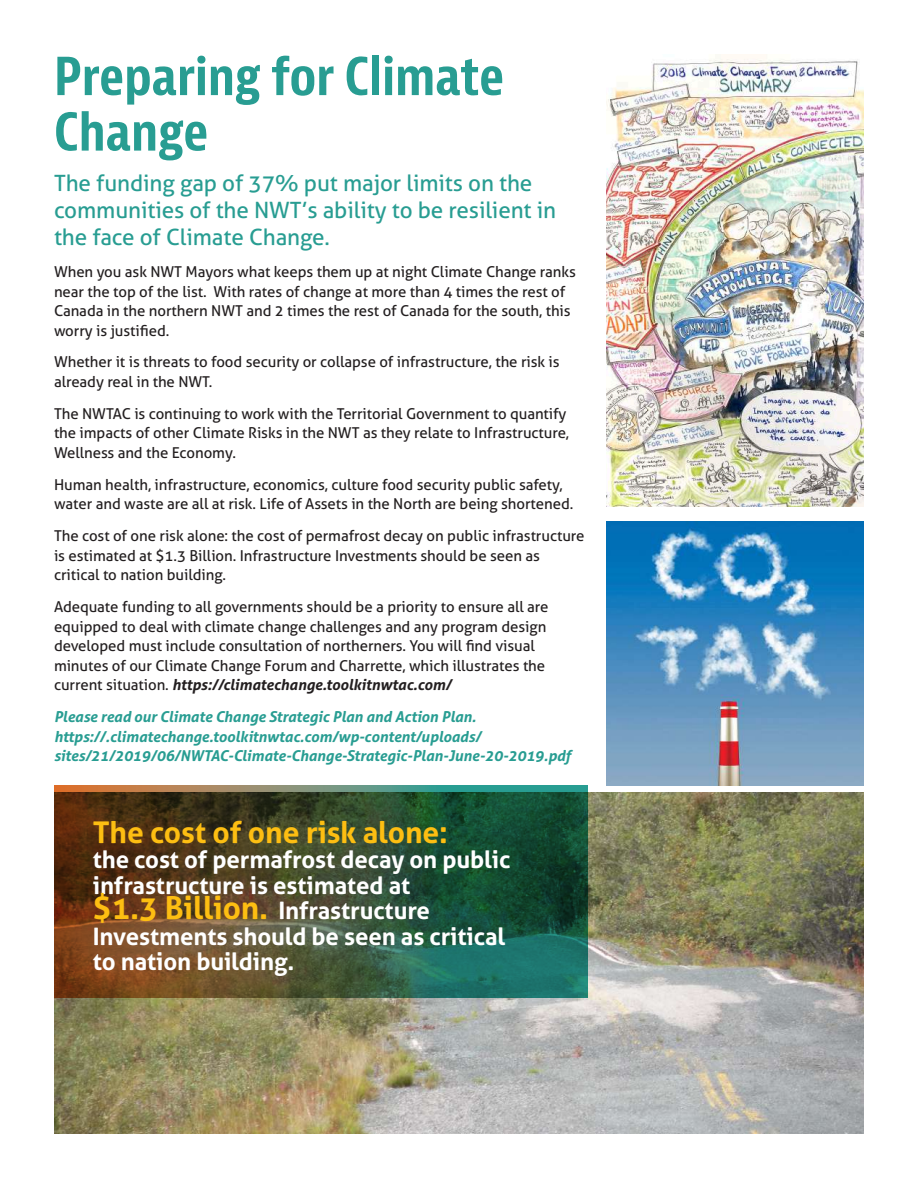
<style>
.page{position:relative;width:918px;height:1188px;background:#fff}
.page>*{position:absolute;margin:0;border:0;box-sizing:border-box;transform-origin:0 0}
.t1{font:700 condensed 51px/55.5px "Bernina Sans";color:#289d92}
.t2{font:700 30px "Aller";letter-spacing:-.005em;color:#fdbe12}
.t3{font:700 24px/25.5px "Aller";letter-spacing:-.005em;color:#fff}
.t4{font:22.5px/27px "Aller";letter-spacing:-.005em;color:#289d92}
.t5{font:15px/19.5px "Aller";letter-spacing:-.005em;color:#231f20}
.t6{font:italic 700 15px/19.5px "Aller";letter-spacing:-.005em;color:#289d92}
.s1{font-weight:700;font-style:italic}
.s2{font-size:31.5px;color:#fdbe12}
</style>
<div class="page">
<img style="left:606px;top:522px;width:258px;height:263px">
<img style="left:606px;top:54px;width:258px;height:453px">
<img style="left:54px;top:793px;width:810px;height:341px">
<img style="left:54px;top:785px;width:534px;height:213px">
<h1 class="t1" style="left:54px;top:50px;width:452px">Preparing for Climate<br>Change</h1>
<h3 class="t4" style="left:54px;top:170px;width:504px">The funding gap of 37% put major limits on the communities of the NWT’s ability to be resilient in the face of Climate Change.</h3>
<p class="t5" style="left:54px;top:262px;width:524px">When you ask NWT Mayors what keeps them up at night Climate Change ranks near the top of the list. With rates of change at more than 4 times the rest of Canada in the northern NWT and 2 times the rest of Canada for the south, this worry is justified.</p>
<p class="t5" style="left:54px;top:352px;width:507px">Whether it is threats to food security or collapse of infrastructure, the risk is already real in the NWT.</p>
<p class="t5" style="left:54px;top:404px;width:517px">The NWTAC is continuing to work with the Territorial Government to quantify the impacts of other Climate Risks in the NWT as they relate to Infrastructure,<br>Wellness and the Economy.</p>
<p class="t5" style="left:54px;top:475px;width:521px">Human health, infrastructure, economics, culture food security public safety, water and waste are all at risk. Life of Assets in the North are being shortened.</p>
<p class="t5" style="left:54px;top:526px;width:532px">The cost of one risk alone: the cost of permafrost decay on public infrastructure is estimated at $1.3 Billion. Infrastructure Investments should be seen as critical to nation building.</p>
<p class="t5" style="left:54px;top:597px;width:496px">Adequate funding to all governments should be a priority to ensure all are equipped to deal with climate change challenges and any program design developed must include consultation of northerners. You will find visual minutes of our Climate Change Forum and Charrette, which illustrates the current situation. <span class="s1">https://climatechange.toolkitnwtac.com/</span></p>
<p class="t6" style="left:54px;top:707px;width:518px">Please read our Climate Change Strategic Plan and Action Plan. https://.climatechange.toolkitnwtac.com/wp-content/uploads/ sites/21/2019/06/NWTAC-Climate-Change-Strategic-Plan-June-20-2019.pdf</p>
<h2 class="t2" style="left:93px;top:814px;width:357px">The cost of one risk alone:</h2>
<h3 class="t3" style="left:93px;top:847px;width:419px">the cost of permafrost decay on public infrastructure is estimated at<br><span class="s2">$1.3 Billion.</span> Infrastructure<br>Investments should be seen as critical to nation building.</h3>
</div>
